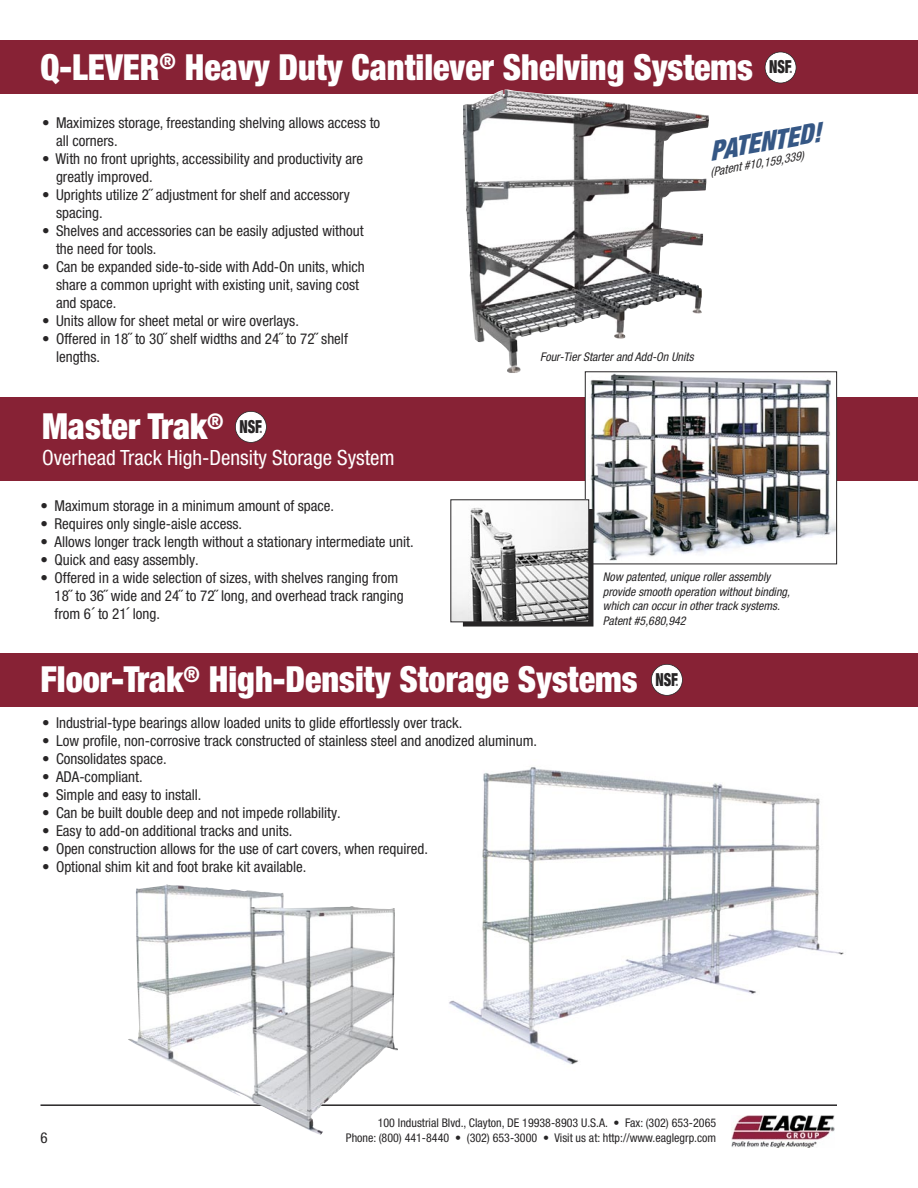
<style>
.page{position:relative;width:918px;height:1188px;background:#fff}
.page>*{position:absolute;margin:0;border:0;box-sizing:border-box;transform-origin:0 0}
.t1{font:900 condensed 36px "Helvetica Neue LT Pro";color:#fff;scale:.95 1}
.t2{font:italic 900 condensed 27px "Helvetica Neue LT Pro";color:#355785;scale:.94 1}
.t3{font:condensed 21px "Helvetica Neue LT Pro";color:#fff}
.t4{font:900 condensed 18px "Helvetica Neue LT Pro";color:#272526;scale:.78 1}
.t5{font:condensed 15px/18px "Helvetica Neue LT Pro";color:#272526}
.t6{font:italic condensed 12px/14.4px "Helvetica Neue LT Pro";color:#272526}
.t7{font:condensed 12px "Helvetica Neue LT Pro";color:#272526}
.t8{font:900 condensed 3px "Helvetica Neue LT Pro";color:#272526}
.s1{font-family:"Lucida Grande";font-stretch:normal}
</style>
<div class="page">
<div style="left:0;top:397px;width:918px;height:84px;background:#872235"></div>
<hr style="left:40px;top:1104px;width:797px;height:2px;background:#272526">
<img style="left:731px;top:1115px;width:103px;height:33px">
<img style="left:449px;top:767px;width:395px;height:298px">
<img style="left:128px;top:884px;width:270px;height:251px">
<div style="left:0;top:653px;width:918px;height:54px;background:#872235"></div>
<div style="left:0;top:40px;width:918px;height:54px;background:#872235"></div>
<div style="left:235px;top:411px;width:31px;height:31px;background:#fff;border-radius:50%"></div>
<div style="left:235px;top:411px;width:32px;height:32px;border:2px solid #272526;border-radius:50%"></div>
<div style="left:765px;top:52px;width:31px;height:31px;background:#fff;border-radius:50%"></div>
<div style="left:765px;top:52px;width:31px;height:31px;border:2px solid #272526;border-radius:50%"></div>
<div style="left:651px;top:664px;width:31px;height:31px;background:#fff;border-radius:50%"></div>
<div style="left:651px;top:664px;width:32px;height:32px;border:2px solid #272526;border-radius:50%"></div>
<img style="left:587px;top:373px;width:248px;height:189px">
<div style="left:585px;top:371px;width:252px;height:193px;border:1px solid #272526"></div>
<div style="left:463px;top:510px;width:130px;height:116px;background:#272526"></div>
<img style="left:452px;top:501px;width:135px;height:119px">
<div style="left:450px;top:499px;width:139px;height:123px;border:1px solid #272526"></div>
<img style="left:463px;top:90px;width:246px;height:283px">
<p class="t1" style="left:41px;top:54px;width:752px">Q-LEVER<sup>®</sup> Heavy Duty Cantilever Shelving Systems</p>
<p class="t4" style="left:769px;top:61px;width:31px">NSF</p>
<p class="t8" style="left:790px;top:71px;width:4px">®</p>
<p class="t5" style="left:56px;top:115px;width:326px;text-indent:-14px">• Maximizes storage, freestanding shelving allows access to all corners.</p>
<p class="t5" style="left:56px;top:151px;width:309px;text-indent:-14px">• With no front uprights, accessibility and productivity are greatly improved.</p>
<p class="t5" style="left:56px;top:187px;width:295px;text-indent:-14px">• Uprights utilize 2˝ adjustment for shelf and accessory spacing.</p>
<p class="t5" style="left:56px;top:223px;width:309px;text-indent:-14px">• Shelves and accessories can be easily adjusted without the need for tools.</p>
<p class="t5" style="left:56px;top:259px;width:310px;text-indent:-14px">• Can be expanded side-to-side with Add-On units, which share a common upright with existing unit, saving cost and space.</p>
<p class="t5" style="left:42px;top:313px;width:259px">• Units allow for sheet metal or wire overlays.</p>
<p class="t5" style="left:56px;top:331px;width:293px;text-indent:-14px">• Offered in 18˝ to 30˝ shelf widths and 24˝ to 72˝ shelf lengths.</p>
<p class="t1" style="left:42px;top:414px;width:193px">Master Trak<sup>®</sup></p>
<p class="t3" style="left:42px;top:450px;width:354px">Overhead Track High-Density Storage System</p>
<p class="t4" style="left:239px;top:420px;width:31px">NSF</p>
<p class="t8" style="left:260px;top:431px;width:4px">®</p>
<p class="t5" style="left:40px;top:498px;width:295px">• Maximum storage in a minimum amount of space.</p>
<p class="t5" style="left:40px;top:516px;width:203px">• Requires only single-aisle access.</p>
<p class="t5" style="left:40px;top:534px;width:375px">• Allows longer track length without a stationary intermediate unit.</p>
<p class="t5" style="left:40px;top:552px;width:160px">• Quick and easy assembly.</p>
<p class="t5" style="left:55px;top:570px;width:351px;text-indent:-14px">• Offered in a wide selection of sizes, with shelves ranging from<br>18˝ to 36˝ wide and 24˝ to 72˝ long, and overhead track ranging</p>
<p class="t5" style="left:55px;top:606px;width:107px">from 6<span class="s1">´</span>to 21<span class="s1">´</span>long.</p>
<p class="t2" style="left:708px;top:142px;width:121px;rotate:-10deg">PATENTED!</p>
<p class="t6" style="left:709px;top:166px;width:96px;rotate:-10deg">(Patent #10,159,339)</p>
<p class="t6" style="left:540px;top:350px;width:155px">Four-Tier Starter and Add-On Units</p>
<p class="t6" style="left:603px;top:571px;width:189px">Now patented, unique roller assembly provide smooth operation without binding, which can occur in other track systems.</p>
<p class="t6" style="left:603px;top:614px;width:84px">Patent #5,680,942</p>
<p class="t1" style="left:41px;top:666px;width:630px">Floor-Trak<sup>®</sup> High-Density Storage Systems</p>
<p class="t5" style="left:42px;top:715px;width:422px">• Industrial-type bearings allow loaded units to glide effortlessly over track.</p>
<p class="t5" style="left:42px;top:733px;width:497px">• Low profile, non-corrosive track constructed of stainless steel and anodized aluminum.</p>
<p class="t5" style="left:42px;top:751px;width:126px">• Consolidates space.</p>
<p class="t5" style="left:42px;top:769px;width:102px">• ADA-compliant.</p>
<p class="t5" style="left:42px;top:787px;width:161px">• Simple and easy to install.</p>
<p class="t5" style="left:42px;top:805px;width:300px">• Can be built double deep and not impede rollability.</p>
<p class="t5" style="left:42px;top:823px;width:252px">• Easy to add-on additional tracks and units.</p>
<p class="t5" style="left:42px;top:841px;width:388px">• Open construction allows for the use of cart covers, when required.</p>
<p class="t5" style="left:42px;top:859px;width:266px">• Optional shim kit and foot brake kit available.</p>
<p class="t4" style="left:655px;top:673px;width:31px">NSF</p>
<p class="t8" style="left:676px;top:684px;width:4px">®</p>
<p class="t7" style="left:378px;top:1119px;width:340px">100 Industrial Blvd., Clayton, DE 19938-8903 U.S.A. • Fax: (302) 653-2065</p>
<p class="t5" style="left:40px;top:1130px;width:9px">6</p>
<p class="t7" style="left:346px;top:1134px;width:372px">Phone: (800) 441-8440 • (302) 653-3000 • Visit us at: http://www.eaglegrp.com</p>
</div>
